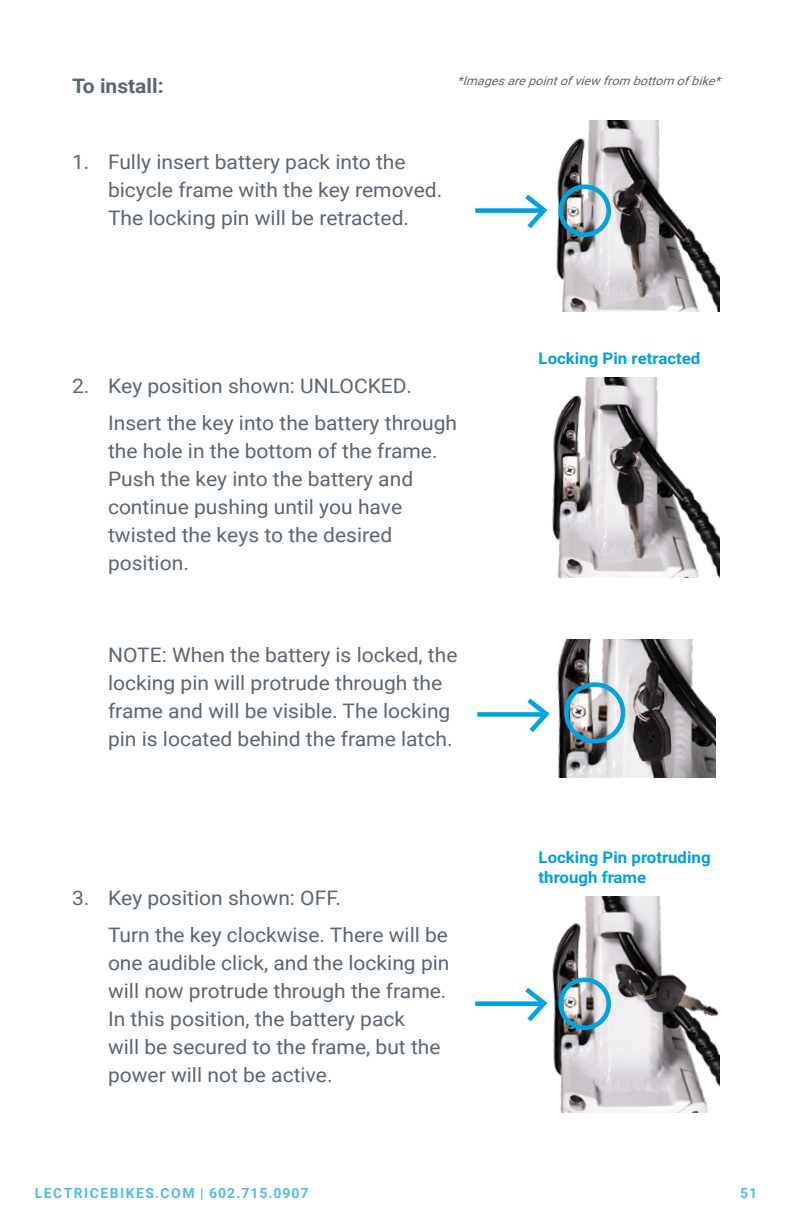
<style>
.page{position:relative;width:792px;height:1224px;background:#fff}
.page>*{position:absolute;margin:0;border:0;box-sizing:border-box;transform-origin:0 0}
.bullets{font:20px/28px "Roboto";color:#5b6670;scale:1.05 1}
.body{font:20px/28px "Roboto";color:#5b6670;scale:1.05 1}
.body-2{font:700 20px "Roboto";color:#5b6670;scale:1.05 1}
.Italic_Title{font:700 16px/20px "Roboto";color:#00a0df;scale:1.05 1}
.t1{font:700 14px "Roboto";letter-spacing:.105em;color:#4dbde9}
.bullets-2{font:italic 12px "Roboto";color:#5b6670;scale:1.05 1}
</style>
<div class="page">
<img style="left:552px;top:897px;width:168px;height:215px">
<img style="left:556px;top:121px;width:164px;height:190px">
<img style="left:552px;top:378px;width:168px;height:199px">
<img style="left:557px;top:640px;width:159px;height:138px">
<div style="left:558px;top:184px;width:53px;height:53px;border:5px solid #00a4e0;border-radius:50%"></div>
<div style="left:558px;top:978px;width:53px;height:52px;border:5px solid #00a4e0;border-radius:50%"></div>
<div style="left:564px;top:682px;width:61px;height:61px;border:5px solid #00a4e0;border-radius:50%"></div>
<svg style="left:525px;top:194px;width:23px;height:35px"></svg>
<div style="left:475px;top:208px;width:67px;height:5px;background:#00a4e0"></div>
<svg style="left:525px;top:987px;width:23px;height:35px"></svg>
<div style="left:475px;top:1001px;width:67px;height:5px;background:#00a4e0"></div>
<svg style="left:527px;top:698px;width:23px;height:35px"></svg>
<div style="left:477px;top:712px;width:67px;height:5px;background:#00a4e0"></div>
<p class="body-2" style="left:72px;top:72px;width:89px">To install:</p>
<p class="bullets-2" style="left:457px;top:72px;width:257px">*Imagesarepointofviewfrom bottom ofbike*</p>
<p class="bullets" style="left:108px;top:147px;width:320px;text-indent:-36px">1. Fully insert battery pack into the bicycle frame with the key removed.<br>The locking pin will be retracted.</p>
<p class="Italic_Title" style="left:539px;top:348px;width:156px">Locking Pin retracted</p>
<p class="bullets" style="left:72px;top:371px;width:325px">2. Key position shown: UNLOCKED.</p>
<p class="bullets" style="left:108px;top:408px;width:334px">Insert the key into the battery through the hole in the bottom of the frame.<br>Push the key into the battery and continue pushing until you have twisted the keys to the desired position.</p>
<p class="body" style="left:108px;top:640px;width:334px">NOTE: When the battery is locked, the locking pin will protrude through the frame and will be visible. The locking pin is located behind the frame latch.</p>
<p class="bullets" style="left:72px;top:883px;width:258px">3. Key position shown: OFF.</p>
<p class="bullets" style="left:108px;top:920px;width:327px">Turn the key clockwise. There will be one audible click, and the locking pin will now protrude through the frame.<br>In this position, the battery pack<br>will be secured to the frame, but the power will not be active.</p>
<p class="Italic_Title" style="left:539px;top:847px;width:165px">Locking Pin protruding through frame</p>
<p class="t1" style="left:35px;top:1183px;width:275px">LECTRICEBIKES.COM | 602.715.0907</p>
<p class="t1" style="left:740px;top:1183px;width:19px">51</p>
</div>
